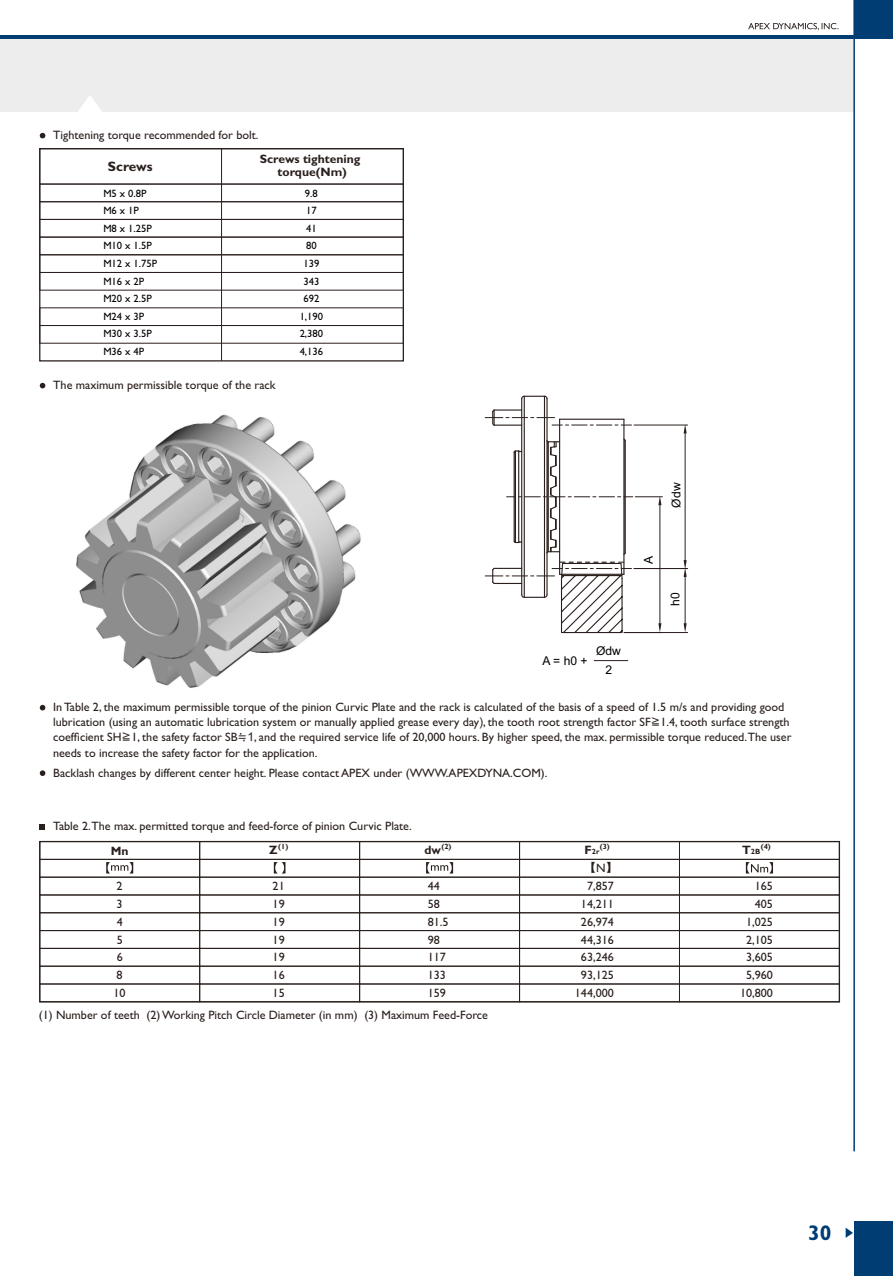
<style>
.page{position:relative;width:893px;height:1276px;background:#fff}
.page>*{position:absolute;margin:0;border:0;box-sizing:border-box;transform-origin:0 0}
.t1{font:700 21.15px "Gill Sans";color:#003d73}
.t2{font:700 13.65px "Gill Sans";color:#291f1c}
.t3{font:12.15px/17.9px "Gill Sans";color:#291f1c}
.t4{font:700 12.15px/12.9px "Gill Sans";color:#291f1c;text-align:center}
.t5{font:12.15px/18.6px "Arial";color:#000;text-align:center}
.t6{font:700 12.15px "Gill Sans";color:#291f1c}
.t7{font:12.15px "Arial Unicode MS";color:#291f1c}
.t8{font:10.65px/17.5px "Gill Sans";color:#000}
.t9{font:700 7.65px "Gill Sans";color:#291f1c}
.s1{font-family:"Arial"}
.s2{font-family:"Meiryo"}
.s3{font-size:12.15px}
.s4{font-family:"Gill Sans"}
</style>
<div class="page">
<div style="left:0;top:39px;width:853px;height:73px;background:#ededed"></div>
<svg style="left:78px;top:96px;width:24px;height:16px"></svg>
<hr style="left:0;top:36px;width:893px;height:3px;background:#003d73">
<svg style="left:846px;top:1228px;width:7px;height:10px"></svg>
<hr style="left:853px;top:0;width:2px;height:1151px;background:#003d73">
<svg style="left:748px;top:23px;width:90px;height:7px"></svg>
<div style="left:854px;top:1221px;width:39px;height:55px;background:#003d73"></div>
<div style="left:854px;top:0;width:39px;height:39px;background:#003d73"></div>
<svg style="left:40px;top:133px;width:5px;height:5px"></svg>
<div style="left:39px;top:184px;width:365px;height:18px;border:1px solid #291f1c"></div>
<div style="left:39px;top:201px;width:365px;height:19px;border:1px solid #291f1c"></div>
<div style="left:39px;top:219px;width:365px;height:18px;border:1px solid #291f1c"></div>
<div style="left:39px;top:237px;width:365px;height:18px;border:1px solid #291f1c"></div>
<div style="left:39px;top:254px;width:365px;height:19px;border:1px solid #291f1c"></div>
<div style="left:39px;top:272px;width:365px;height:18px;border:1px solid #291f1c"></div>
<div style="left:39px;top:325px;width:365px;height:19px;border:1px solid #291f1c"></div>
<hr style="left:221px;top:149px;width:1px;height:212px;background:#291f1c">
<svg style="left:40px;top:705px;width:5px;height:5px"></svg>
<svg style="left:40px;top:770px;width:5px;height:6px"></svg>
<svg style="left:40px;top:824px;width:5px;height:5px"></svg>
<svg style="left:106px;top:862px;width:27px;height:11px"></svg>
<svg style="left:274px;top:862px;width:11px;height:11px"></svg>
<svg style="left:426px;top:862px;width:27px;height:11px"></svg>
<div style="left:39px;top:859px;width:161px;height:18px;border:1px solid #291f1c"></div>
<div style="left:199px;top:859px;width:161px;height:18px;border:1px solid #291f1c"></div>
<div style="left:39px;top:876px;width:161px;height:19px;border:1px solid #291f1c"></div>
<div style="left:39px;top:894px;width:161px;height:19px;border:1px solid #291f1c"></div>
<div style="left:39px;top:912px;width:161px;height:19px;border:1px solid #291f1c"></div>
<div style="left:39px;top:930px;width:161px;height:19px;border:1px solid #291f1c"></div>
<div style="left:39px;top:948px;width:161px;height:18px;border:1px solid #291f1c"></div>
<div style="left:39px;top:965px;width:161px;height:19px;border:1px solid #291f1c"></div>
<div style="left:39px;top:983px;width:161px;height:19px;border:1px solid #291f1c"></div>
<div style="left:359px;top:859px;width:161px;height:18px;border:1px solid #291f1c"></div>
<div style="left:359px;top:876px;width:161px;height:19px;border:1px solid #291f1c"></div>
<div style="left:359px;top:894px;width:161px;height:19px;border:1px solid #291f1c"></div>
<div style="left:359px;top:912px;width:161px;height:19px;border:1px solid #291f1c"></div>
<div style="left:359px;top:930px;width:161px;height:19px;border:1px solid #291f1c"></div>
<div style="left:359px;top:948px;width:161px;height:18px;border:1px solid #291f1c"></div>
<div style="left:359px;top:965px;width:161px;height:19px;border:1px solid #291f1c"></div>
<div style="left:359px;top:983px;width:161px;height:19px;border:1px solid #291f1c"></div>
<div style="left:519px;top:859px;width:161px;height:18px;border:1px solid #291f1c"></div>
<div style="left:519px;top:876px;width:161px;height:19px;border:1px solid #291f1c"></div>
<div style="left:519px;top:894px;width:161px;height:19px;border:1px solid #291f1c"></div>
<div style="left:519px;top:912px;width:161px;height:19px;border:1px solid #291f1c"></div>
<div style="left:519px;top:930px;width:161px;height:19px;border:1px solid #291f1c"></div>
<div style="left:519px;top:948px;width:161px;height:18px;border:1px solid #291f1c"></div>
<div style="left:519px;top:965px;width:161px;height:19px;border:1px solid #291f1c"></div>
<div style="left:519px;top:983px;width:161px;height:19px;border:1px solid #291f1c"></div>
<div style="left:679px;top:859px;width:161px;height:18px;border:1px solid #291f1c"></div>
<div style="left:679px;top:876px;width:161px;height:19px;border:1px solid #291f1c"></div>
<div style="left:679px;top:894px;width:161px;height:19px;border:1px solid #291f1c"></div>
<div style="left:679px;top:912px;width:161px;height:19px;border:1px solid #291f1c"></div>
<div style="left:679px;top:930px;width:161px;height:19px;border:1px solid #291f1c"></div>
<div style="left:679px;top:948px;width:161px;height:18px;border:1px solid #291f1c"></div>
<div style="left:679px;top:965px;width:161px;height:19px;border:1px solid #291f1c"></div>
<div style="left:679px;top:983px;width:161px;height:19px;border:1px solid #291f1c"></div>
<svg style="left:746px;top:862px;width:27px;height:11px"></svg>
<hr style="left:634px;top:425px;width:54px;height:1px;background:#291f1c">
<hr style="left:685px;top:432px;width:1px;height:129px;background:#291f1c">
<svg style="left:684px;top:424px;width:3px;height:9px"></svg>
<hr style="left:634px;top:568px;width:54px;height:1px;background:#291f1c">
<hr style="left:624px;top:632px;width:64px;height:1px;background:#291f1c">
<hr style="left:685px;top:576px;width:1px;height:49px;background:#291f1c">
<svg style="left:684px;top:560px;width:3px;height:17px"></svg>
<svg style="left:684px;top:623px;width:3px;height:9px"></svg>
<hr style="left:546px;top:399px;width:2px;height:196px;background:#291f1c">
<hr style="left:544px;top:396px;width:1px;height:201px;background:#291f1c">
<hr style="left:524px;top:396px;width:1px;height:201px;background:#291f1c">
<hr style="left:521px;top:399px;width:1px;height:196px;background:#291f1c">
<svg style="left:521px;top:395px;width:27px;height:5px"></svg>
<svg style="left:485px;top:408px;width:177px;height:226px"></svg>
<hr style="left:594px;top:660px;width:34px;height:1px;background:#291f1c">
<div style="left:39px;top:841px;width:801px;height:161px;border:1px solid #291f1c"></div>
<div style="left:39px;top:148px;width:365px;height:213px;border:1px solid #291f1c"></div>
<div style="left:199px;top:876px;width:161px;height:19px;border:1px solid #291f1c"></div>
<div style="left:199px;top:894px;width:161px;height:19px;border:1px solid #291f1c"></div>
<div style="left:199px;top:912px;width:161px;height:19px;border:1px solid #291f1c"></div>
<div style="left:199px;top:930px;width:161px;height:19px;border:1px solid #291f1c"></div>
<div style="left:199px;top:948px;width:161px;height:18px;border:1px solid #291f1c"></div>
<div style="left:199px;top:965px;width:161px;height:19px;border:1px solid #291f1c"></div>
<div style="left:199px;top:983px;width:161px;height:19px;border:1px solid #291f1c"></div>
<svg style="left:40px;top:383px;width:5px;height:5px"></svg>
<img style="left:76px;top:414px;width:285px;height:274px">
<p class="t3" style="left:53px;top:127px;width:207px">Tightening torque recommended for bolt.</p>
<p class="t2" style="left:108px;top:162px;width:46px">Screws</p>
<p class="t8" style="left:103px;top:185px;width:55px">M5 x 0.8P<br>M6 x 1P<br>M8 x 1.25P<br>M10 x 1.5P<br>M12 x 1.75P<br>M16 x 2P<br>M20 x 2.5P<br>M24 x 3P<br>M30 x 3.5P<br>M36 x 4P</p>
<p class="t4" style="left:260px;top:153px;width:102px">Screws tightening torque(Nm)</p>
<p class="t8" style="left:300px;top:185px;width:25px;text-align:center">9.8<br>17<br>41<br>80<br>139<br>343<br>692<br>1,190<br>2,380<br>4,136</p>
<p class="t3" style="left:53px;top:377px;width:224px">The maximum permissible torque of the rack</p>
<p class="t5" style="left:542px;top:652px;width:47px">A = h0 +</p>
<p class="t5" style="left:596px;top:642px;width:26px">Ødw<br>2</p>
<p class="t5" style="left:668px;top:507px;width:26px;rotate:-90deg">Ødw</p>
<p class="t5" style="left:640px;top:564px;width:10px;rotate:-90deg">A</p>
<p class="t5" style="left:667px;top:606px;width:15px;rotate:-90deg">h0</p>
<p class="t3" style="left:53px;top:701px;width:740px;line-height:15.1px">In Table 2, the maximum permissible torque of the pinion Curvic Plate and the rack is calculated of the basis of a speed of 1.5 m/s and providing good lubrication (using an automatic lubrication system or manually applied grease every day<span class="s1">)</span>, the tooth root strength factor SF<span class="s2">≧</span>1.4, tooth surface strength coefficient SH<span class="s2">≧</span>1, the safety factor SB<span class="s2">≒</span><span class="s1">1</span>, and the required service life of 20,000 hours. By higher speed, the max. permissible torque reduced.The user needs to increase the safety factor for the application.</p>
<p class="t3" style="left:53px;top:765px;width:496px">Backlash changes by different center height. Please contact APEX under (WWW.APEXDYNA.COM).</p>
<p class="t3" style="left:53px;top:818px;width:360px">Table 2.The max. permitted torque and feed-force of pinion Curvic Plate.</p>
<p class="t6" style="left:111px;top:846px;width:19px">Mn</p>
<p class="t9" style="left:278px;top:844px;width:12px">(1)</p>
<p class="t6" style="left:269px;top:845px;width:10px">Z</p>
<p class="t9" style="left:441px;top:844px;width:12px">(2)</p>
<p class="t6" style="left:424px;top:845px;width:18px">dw</p>
<p class="t9" style="left:600px;top:844px;width:12px">(3)</p>
<p class="t9" style="left:584px;top:848px;width:16px"><span class="s3">F</span>2r</p>
<p class="t7" style="left:584px;top:863px;width:35px">【<span class="s4">N</span>】</p>
<p class="t9" style="left:761px;top:844px;width:12px">(4)</p>
<p class="t9" style="left:742px;top:848px;width:20px"><span class="s3">T</span>2B</p>
<p class="t3" style="left:273px;top:878px;width:14px;text-align:justify">21<br>19<br>19<br>19<br>19<br>16<br>15</p>
<p class="t3" style="left:428px;top:878px;width:22px">44<br>58<br>81.5<br>98<br>117<br>133<br>159</p>
<p class="t3" style="left:575px;top:878px;width:41px;text-align:right">7,857<br>14,211<br>26,974<br>44,316<br>63,246<br>93,125<br>144,000</p>
<p class="t3" style="left:740px;top:878px;width:34px;text-align:right">165<br>405<br>1,025<br>2,105<br>3,605<br>5,960<br>10,800</p>
<p class="t3" style="left:113px;top:878px;width:14px">2<br>3<br>4<br>5<br>6<br>8<br>10</p>
<p class="t3" style="left:39px;top:1007px;width:451px">(1) Number of teeth (2) Working Pitch Circle Diameter (in mm) (3) Maximum Feed-Force</p>
<h1 class="t1" style="left:808px;top:1225px;width:25px">30</h1>
</div>
